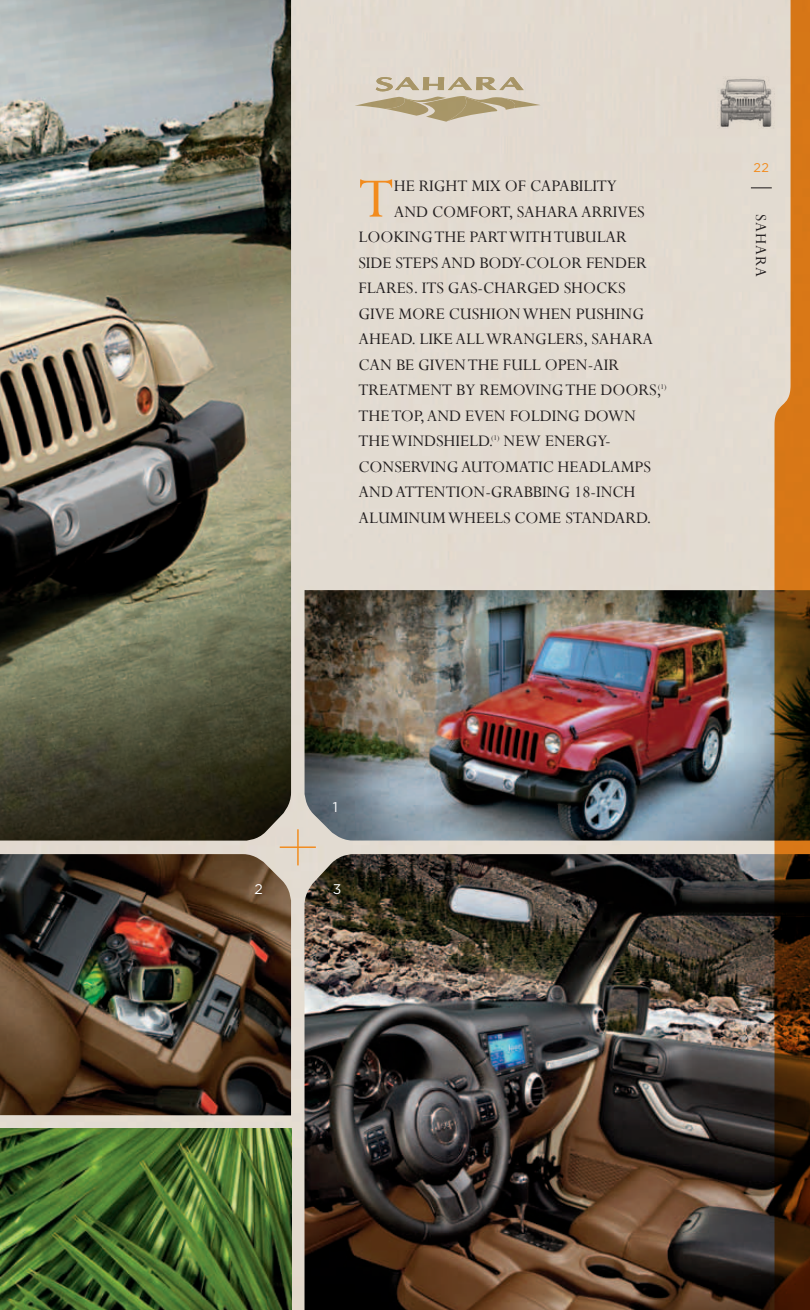
<style>
.page{position:relative;width:810px;height:1310px;background:#fff}
.page>*{position:absolute;margin:0;border:0;box-sizing:border-box;transform-origin:0 0}
.t1{font:62.55px "Perpetua";color:#f28b1d}
.t2{font:18px/25.5px "Perpetua";letter-spacing:-.005em;color:#231f20}
.t3{font:16.8px "Perpetua";color:#231f20}
.t4{font:14.1px "Gotham";color:#fff}
.t5{font:12.6px "Gotham";color:#f28b1d}
</style>
<div class="page">
<div style="left:0;top:0;width:775px;height:1310px;background:#e2dbd1"></div>
<img style="left:305px;top:854px;width:470px;height:456px">
<img style="left:305px;top:590px;width:470px;height:250px">
<img style="left:0;top:1128px;width:291px;height:182px">
<svg style="left:355px;top:76px;width:186px;height:46px"></svg>
<img style="left:0;top:854px;width:291px;height:261px">
<hr style="left:297px;top:829px;width:2px;height:36px;background:#f28b1d">
<hr style="left:280px;top:846px;width:36px;height:2px;background:#f28b1d">
<img style="left:718px;top:77px;width:56px;height:51px">
<svg style="left:775px;top:0;width:35px;height:1310px"></svg>
<img style="left:0;top:0;width:291px;height:840px">
<svg style="left:751px;top:187px;width:21px;height:1px"></svg>
<h1 class="t1" style="left:359px;top:159px;width:34px">T</h1>
<p class="t2" style="left:394px;top:173px;width:225px">HE RIGHT MIX OF CAPABILITY<br>AND COMFORT, SAHARA</p>
<p class="t2" style="left:359px;top:198px;width:288px;text-indent:223px">ARRIVES<br>LOOKING THE PART WITH TUBULAR<br>SIDE STEPS AND BODY-COLOR FENDER<br>FLARE</p>
<p class="t2" style="left:406px;top:275px;width:112px">S. ITS GAS-CHARGE</p>
<p class="t2" style="left:359px;top:275px;width:275px;text-indent:189px">D SHOCKS<br>GIVE MORE CUSHION WHEN PUSHING<br>AHEAD. LIKEALL WRANGLER</p>
<p class="t2" style="left:576px;top:326px;width:58px">S, SAHARA</p>
<p class="t2" style="left:359px;top:351px;width:310px;text-indent:37px">BE GIVEN THE FULL OPEN -AIR<br>TREATMENT BY REMOVING THE DOORS,<sup>(1)<br></sup>THE TOP, AND EVEN FOLDING DOWN<br>THE WINDSHIELD.<sup>(1)</sup> NEW ENERG</p>
<p class="t2" style="left:359px;top:351px;width:12px">CAN</p>
<p class="t2" style="left:359px;top:428px;width:295px;text-indent:239px">Y-<br>CONSERVING AUTOMATIC HEADLAMPS<br>AND ATTENTION -GRABBING 18-INCH<br>ALUMINUM WHEELS C OME STANDARD.</p>
<p class="t5" style="left:754px;top:160px;width:17px">22</p>
<p class="t3" style="left:772px;top:214px;width:65px;rotate:90deg">SAHARA</p>
<p class="t4" style="left:333px;top:798px;width:7px">1</p>
<p class="t4" style="left:254px;top:879px;width:10px">2</p>
<p class="t4" style="left:333px;top:879px;width:10px">3</p>
</div>
